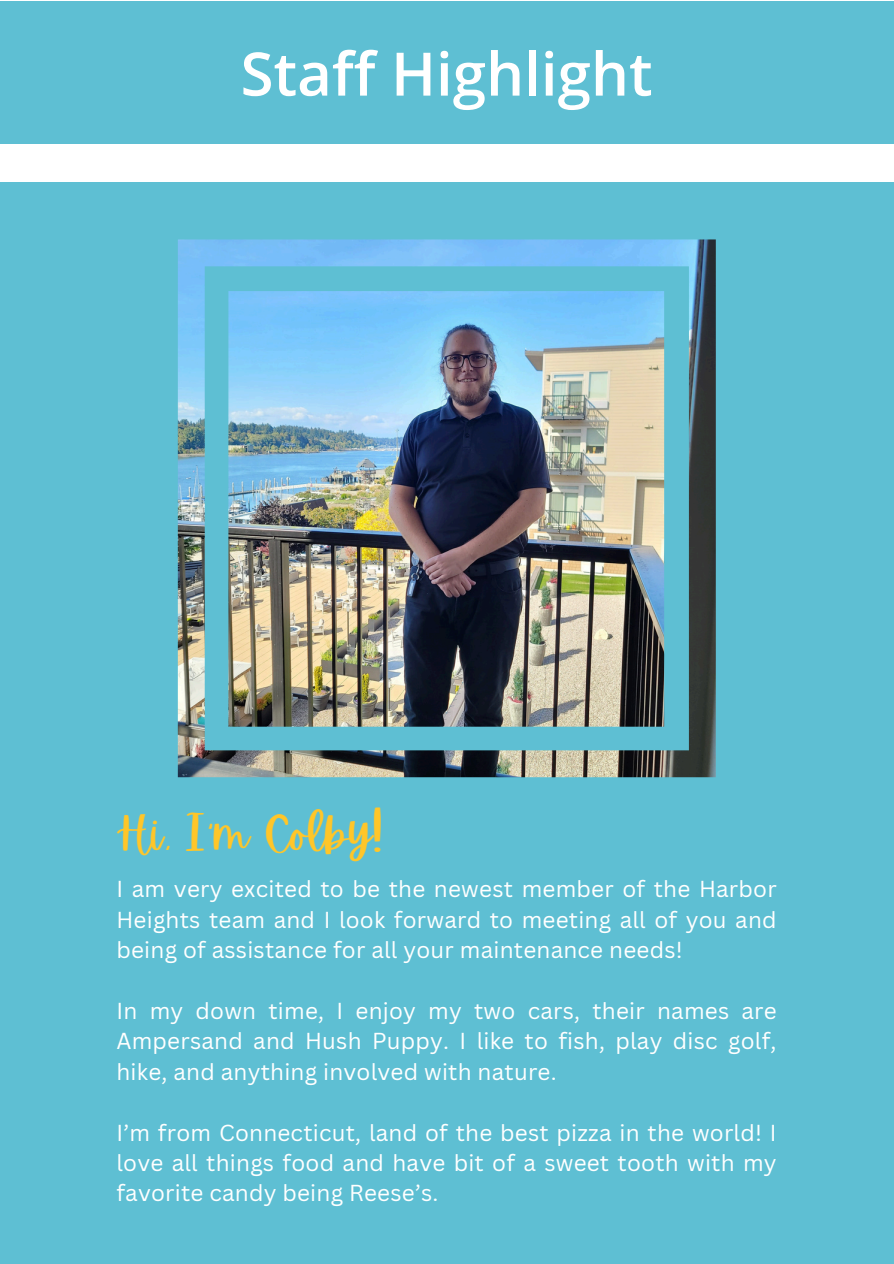
<style>
.page{position:relative;width:894px;height:1264px;background:#fff}
.page>*{position:absolute;margin:0;border:0;box-sizing:border-box;transform-origin:0 0}
.t1{font:600 60px "Open Sans";color:#fff}
.t2{font:46.5px "Apricots";color:#ffc629}
.t3{font:22.5px/30.3px "Canva Sans";letter-spacing:.01em;color:#fff;text-align:justify}
</style>
<div class="page">
<div style="left:0;top:2px;width:893px;height:142px;background:#5ebfd3"></div>
<div style="left:0;top:182px;width:893px;height:1081px;background:#5ebfd3"></div>
<img style="left:178px;top:239px;width:537px;height:538px">
<p class="t1" style="left:240px;top:31px;width:413px">Staff Highlight</p>
<h2 class="t2" style="left:116px;top:807px;width:268px">Hi, I’m Colby!</h2>
<p class="t3" style="left:116px;top:873px;width:661px">I am very excited to be the newest member of the Harbor Heights team and I look forward to meeting all of you and being of assistance for all your maintenance needs!</p>
<p class="t3" style="left:116px;top:995px;width:661px">In my down time, I enjoy my two cars, their names are Ampersand and Hush Puppy. I like to fish, play disc golf, hike, and anything involved with nature.</p>
<p class="t3" style="left:116px;top:1116px;width:661px">I’m from Connecticut, land of the best pizza in the world! I love all things food and have bit of a sweet tooth with my favorite candy being Reese’s.</p>
</div>
